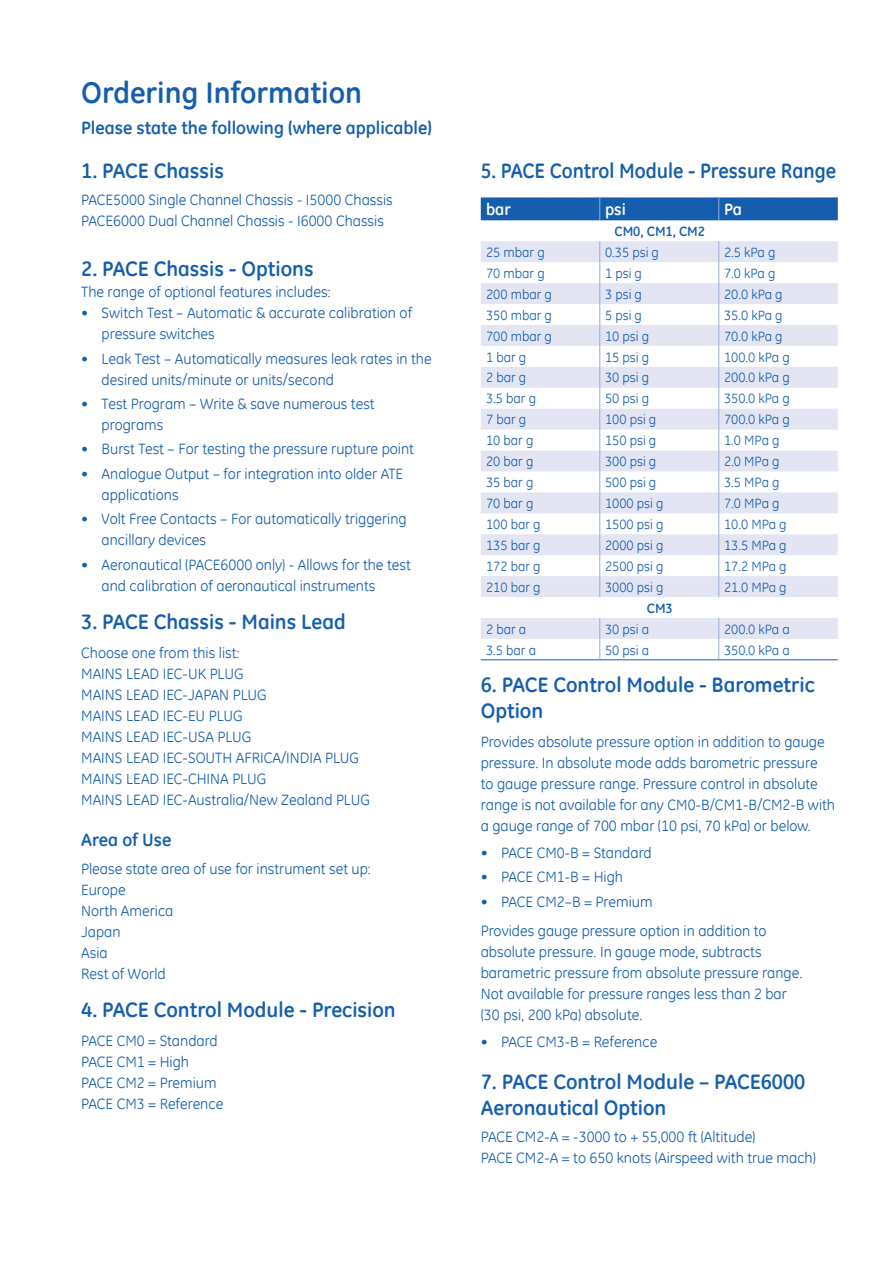
<style>
.page{position:relative;width:894px;height:1263px;background:#fff}
.page>*{position:absolute;margin:0;border:0;box-sizing:border-box;transform-origin:0 0}
.t1{font:700 30px "GE Inspira";color:#145ead}
.t2{font:700 21px/25.5px "GE Inspira";color:#145ead}
.t3{font:700 21px "GE Inspira";color:#145ead;scale:.95 1}
.t4{font:700 18px "GE Inspira";color:#145ead}
.t5{font:700 16.5px "GE Inspira";color:#fff}
.t6{font:15px/21px "GE Inspira";color:#145ead}
.t7{font:13.5px "GE Inspira";color:#145ead}
.t8{font:700 13.5px "GE Inspira";color:#145ead}
</style>
<div class="page">
<svg style="left:481px;top:241px;width:356px;height:398px;fill:#e3e5f3"></svg>
<div style="left:480px;top:197px;width:357px;height:23px;background:#145ead"></div>
<svg style="left:599px;top:241px;width:1px;height:356px"></svg>
<svg style="left:718px;top:241px;width:1px;height:356px"></svg>
<svg style="left:599px;top:618px;width:1px;height:41px"></svg>
<svg style="left:718px;top:618px;width:1px;height:41px"></svg>
<hr style="left:480px;top:659px;width:119px;height:1px;background:#145ead">
<hr style="left:599px;top:659px;width:119px;height:1px;background:#145ead">
<hr style="left:718px;top:659px;width:119px;height:1px;background:#145ead">
<h1 class="t1" style="left:81px;top:74px;width:282px">Ordering Information</h1>
<p class="t4" style="left:81px;top:116px;width:352px">Please state the following (where applicable)</p>
<h2 class="t2" style="left:81px;top:158px;width:144px">1. PACE Chassis</h2>
<p class="t6" style="left:81px;top:189px;width:313px">PACE5000 Single Channel Chassis - I5000 Chassis<br>PACE6000 Dual Channel Chassis - I6000 Chassis</p>
<h2 class="t2" style="left:81px;top:256px;width:234px">2. PACE Chassis - Options</h2>
<p class="t6" style="left:81px;top:281px;width:251px">The range of optional features includes:</p>
<p class="t6" style="left:102px;top:302px;width:312px;text-indent:-20px">• Switch Test – Automatic &amp; accurate calibration of pressure switches</p>
<p class="t6" style="left:102px;top:347px;width:331px;text-indent:-20px">• Leak Test – Automatically measures leak rates in the desired units/minute or units/second</p>
<p class="t6" style="left:102px;top:393px;width:274px;text-indent:-20px">• Test Program – Write &amp; save numerous test programs</p>
<p class="t6" style="left:81px;top:438px;width:334px">• Burst Test – For testing the pressure rupture point</p>
<p class="t6" style="left:102px;top:463px;width:303px;text-indent:-20px">• Analogue Output – for integration into older ATE applications</p>
<p class="t6" style="left:102px;top:508px;width:306px;text-indent:-20px">• Volt Free Contacts – For automatically triggering ancillary devices</p>
<p class="t6" style="left:102px;top:553px;width:310px;text-indent:-20px">• Aeronautical (PACE6000 only) - Allows for the test and calibration of aeronautical instruments</p>
<h2 class="t2" style="left:81px;top:608px;width:266px">3. PACE Chassis - Mains Lead</h2>
<p class="t6" style="left:81px;top:641px;width:290px">Choose one from this list:<br>MAINS LEAD IEC-UK PLUG<br>MAINS LEAD IEC-JAPAN PLUG<br>MAINS LEAD IEC-EU PLUG<br>MAINS LEAD IEC-USA PLUG<br>MAINS LEAD IEC-SOUTH AFRICA/INDIA PLUG<br>MAINS LEAD IEC-CHINA PLUG<br>MAINS LEAD IEC-Australia/New Zealand PLUG</p>
<p class="t4" style="left:81px;top:828px;width:92px">Area of Use</p>
<p class="t6" style="left:81px;top:857px;width:291px">Please state area of use for instrument set up:<br>Europe<br>North America<br>Japan<br>Asia<br>Rest of World</p>
<h2 class="t2" style="left:81px;top:996px;width:316px">4. PACE Control Module - Precision</h2>
<p class="t6" style="left:81px;top:1029px;width:144px">PACE CM0 = Standard<br>PACE CM1 = High<br>PACE CM2 = Premium<br>PACE CM3 = Reference</p>
<h2 class="t3" style="left:480px;top:157px;width:375px">5. PACE Control Module - Pressure Range</h2>
<p class="t5" style="left:486px;top:199px;width:26px">bar</p>
<p class="t5" style="left:605px;top:199px;width:22px">psi</p>
<p class="t5" style="left:723px;top:199px;width:19px">Pa</p>
<p class="t8" style="left:614px;top:223px;width:92px">CM0, CM1, CM2</p>
<p class="t7" style="left:486px;top:243px;width:60px">25 mbar g</p>
<p class="t7" style="left:605px;top:243px;width:55px">0.35 psi g</p>
<p class="t7" style="left:723px;top:243px;width:53px">2.5 kPa g</p>
<p class="t7" style="left:486px;top:264px;width:60px">70 mbar g</p>
<p class="t7" style="left:605px;top:264px;width:38px">1 psi g</p>
<p class="t7" style="left:723px;top:264px;width:53px">7.0 kPa g</p>
<p class="t7" style="left:486px;top:285px;width:67px">200 mbar g</p>
<p class="t7" style="left:605px;top:285px;width:38px">3 psi g</p>
<p class="t7" style="left:723px;top:285px;width:60px">20.0 kPa g</p>
<p class="t7" style="left:486px;top:306px;width:67px">350 mbar g</p>
<p class="t7" style="left:605px;top:306px;width:38px">5 psi g</p>
<p class="t7" style="left:723px;top:306px;width:60px">35.0 kPa g</p>
<p class="t7" style="left:486px;top:327px;width:67px">700 mbar g</p>
<p class="t7" style="left:605px;top:327px;width:46px">10 psi g</p>
<p class="t7" style="left:723px;top:327px;width:60px">70.0 kPa g</p>
<p class="t7" style="left:486px;top:348px;width:42px">1 bar g</p>
<p class="t7" style="left:605px;top:348px;width:46px">15 psi g</p>
<p class="t7" style="left:723px;top:348px;width:67px">100.0 kPa g</p>
<p class="t7" style="left:486px;top:369px;width:42px">2 bar g</p>
<p class="t7" style="left:605px;top:369px;width:46px">30 psi g</p>
<p class="t7" style="left:723px;top:369px;width:67px">200.0 kPa g</p>
<p class="t7" style="left:486px;top:390px;width:51px">3.5 bar g</p>
<p class="t7" style="left:605px;top:390px;width:46px">50 psi g</p>
<p class="t7" style="left:723px;top:390px;width:67px">350.0 kPa g</p>
<p class="t7" style="left:486px;top:411px;width:42px">7 bar g</p>
<p class="t7" style="left:605px;top:411px;width:53px">100 psi g</p>
<p class="t7" style="left:723px;top:411px;width:67px">700.0 kPa g</p>
<p class="t7" style="left:486px;top:432px;width:49px">10 bar g</p>
<p class="t7" style="left:605px;top:432px;width:53px">150 psi g</p>
<p class="t7" style="left:723px;top:432px;width:57px">1.0 MPa g</p>
<p class="t7" style="left:486px;top:453px;width:49px">20 bar g</p>
<p class="t7" style="left:605px;top:453px;width:53px">300 psi g</p>
<p class="t7" style="left:723px;top:453px;width:57px">2.0 MPa g</p>
<p class="t7" style="left:486px;top:474px;width:49px">35 bar g</p>
<p class="t7" style="left:605px;top:474px;width:53px">500 psi g</p>
<p class="t7" style="left:723px;top:474px;width:57px">3.5 MPa g</p>
<p class="t7" style="left:486px;top:494px;width:49px">70 bar g</p>
<p class="t7" style="left:605px;top:494px;width:60px">1000 psi g</p>
<p class="t7" style="left:723px;top:494px;width:57px">7.0 MPa g</p>
<p class="t7" style="left:486px;top:515px;width:56px">100 bar g</p>
<p class="t7" style="left:605px;top:515px;width:60px">1500 psi g</p>
<p class="t7" style="left:723px;top:515px;width:64px">10.0 MPa g</p>
<p class="t7" style="left:486px;top:536px;width:56px">135 bar g</p>
<p class="t7" style="left:605px;top:536px;width:60px">2000 psi g</p>
<p class="t7" style="left:723px;top:536px;width:64px">13.5 MPa g</p>
<p class="t7" style="left:486px;top:557px;width:56px">172 bar g</p>
<p class="t7" style="left:605px;top:557px;width:60px">2500 psi g</p>
<p class="t7" style="left:723px;top:557px;width:64px">17.2 MPa g</p>
<p class="t7" style="left:486px;top:578px;width:56px">210 bar g</p>
<p class="t7" style="left:605px;top:578px;width:60px">3000 psi g</p>
<p class="t7" style="left:723px;top:578px;width:64px">21.0 MPa g</p>
<p class="t8" style="left:646px;top:599px;width:27px">CM3</p>
<p class="t7" style="left:486px;top:620px;width:42px">2 bar a</p>
<p class="t7" style="left:605px;top:620px;width:46px">30 psi a</p>
<p class="t7" style="left:723px;top:620px;width:67px">200.0 kPa a</p>
<p class="t7" style="left:486px;top:641px;width:51px">3.5 bar a</p>
<p class="t7" style="left:605px;top:641px;width:46px">50 psi a</p>
<p class="t7" style="left:723px;top:641px;width:67px">350.0 kPa a</p>
<h2 class="t2" style="left:480px;top:672px;width:335px">6. PACE Control Module - Barometric<br>Option</h2>
<p class="t6" style="left:480px;top:730px;width:355px">Provides absolute pressure option in addition to gauge pressure. In absolute mode adds barometric pressure<br>to gauge pressure range. Pressure control in absolute range is not available for any CM0-B/CM1-B/CM2-B with a gauge range of 700 mbar (10 psi, 70 kPa) or below.</p>
<p class="t6" style="left:480px;top:842px;width:172px">• PACE CM0-B = Standard</p>
<p class="t6" style="left:480px;top:866px;width:144px">• PACE CM1-B = High</p>
<p class="t6" style="left:480px;top:887px;width:287px;line-height:28.7px">• PACE CM2–B = Premium<br>Provides gauge pressure option in addition to</p>
<p class="t6" style="left:480px;top:940px;width:323px">absolute pressure. In gauge mode, subtracts barametric pressure from absolute pressure range.<br>Not available for pressure ranges less than 2 bar (30 psi, 200 kPa) absolute.</p>
<p class="t6" style="left:480px;top:1031px;width:178px">• PACE CM3-B = Reference</p>
<h2 class="t2" style="left:480px;top:1069px;width:326px">7. PACE Control Module – PACE6000<br>Aeronautical Option</h2>
<p class="t6" style="left:480px;top:1126px;width:336px">PACE CM2-A = -3000 to + 55,000 ft (Altitude)<br>PACE CM2-A = to 650 knots (Airspeed with true mach)</p>
</div>
